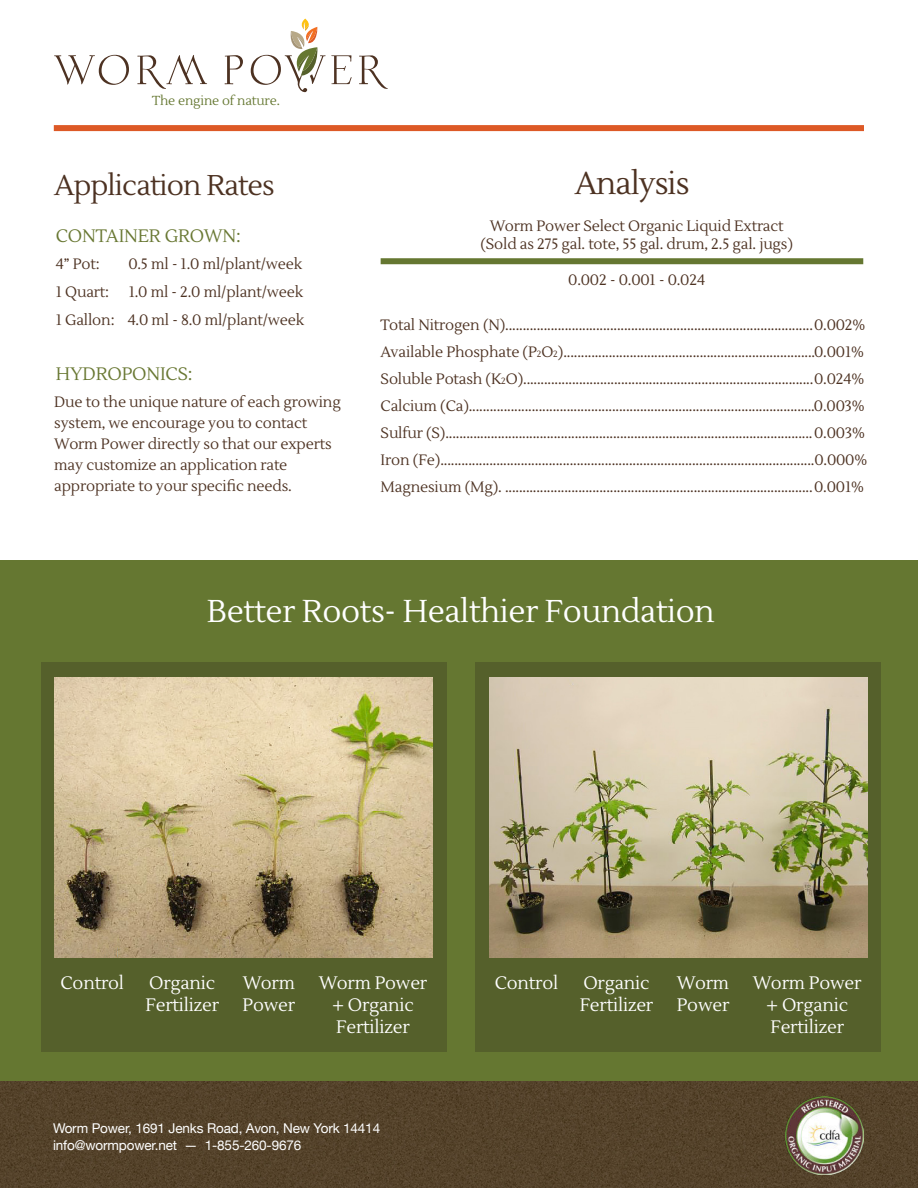
<style>
.page{position:relative;width:918px;height:1188px;background:#fff}
.page>*{position:absolute;margin:0;border:0;box-sizing:border-box;transform-origin:0 0}
.t1{font:31.5px "Lustria";letter-spacing:-.01em;color:#fff}
.t2{font:31.5px "Lustria";letter-spacing:-.03em;color:#4d3222}
.t3{font:28.5px "Lustria";letter-spacing:-.03em;color:#4d3222}
.t4{font:18px/21.6px "Lustria";letter-spacing:-.01em;color:#fff}
.t5{font:18px "Lustria";letter-spacing:-.01em;color:#697833}
.t6{font:15px/27px "Lustria";letter-spacing:-.01em;color:#4d3222}
.t7{font:13.5px/16.2px "Helvetica Neue";letter-spacing:-.01em;color:#fff}
.t8{font:13.05px "Lustria";letter-spacing:-.01em;color:#657731}
.s1{font-size:9px}
</style>
<div class="page">
<div style="left:54px;top:125px;width:810px;height:6px;background:#dd5926"></div>
<svg style="left:54px;top:55px;width:75px;height:30px"></svg>
<svg style="left:137px;top:55px;width:70px;height:34px"></svg>
<svg style="left:359px;top:55px;width:29px;height:34px"></svg>
<svg style="left:225px;top:55px;width:18px;height:29px"></svg>
<svg style="left:251px;top:19px;width:101px;height:73px"></svg>
<div style="left:0;top:561px;width:918px;height:539px;background:#657731"></div>
<img style="left:0;top:1081px;width:918px;height:107px">
<img style="left:785px;top:1096px;width:78px;height:78px">
<div style="left:381px;top:258px;width:482px;height:6px;background:#657731"></div>
<div style="left:41px;top:662px;width:406px;height:389px;background:#55602b"></div>
<img style="left:55px;top:677px;width:378px;height:281px">
<div style="left:475px;top:662px;width:406px;height:389px;background:#55602b"></div>
<img style="left:489px;top:677px;width:378px;height:281px">
<p class="t8" style="left:152px;top:94px;width:129px">The engine of nature.</p>
<h2 class="t3" style="left:54px;top:168px;width:222px">Application Rates</h2>
<p class="t5" style="left:56px;top:224px;width:187px">CONTAINER GROWN:</p>
<p class="t6" style="left:56px;top:251px;width:45px">4” Pot:</p>
<p class="t6" style="left:128px;top:251px;width:175px">0.5 ml - 1.0 ml/plant/week</p>
<p class="t6" style="left:56px;top:279px;width:55px">1 Quart:</p>
<p class="t6" style="left:56px;top:279px;width:250px;line-height:27.8px;text-align:right">1.0 ml - 2.0 ml/plant/week<br>1 Gallon: 4.0 ml - 8.0 ml/plant/week</p>
<p class="t5" style="left:56px;top:362px;width:138px">HYDROPONICS:</p>
<p class="t6" style="left:54px;top:393px;width:288px;line-height:21px">Due to the unique nature of each growing system, we encourage you to contact Worm Power directly so that our experts may customize an application rate appropriate to your specific needs.</p>
<h1 class="t2" style="left:575px;top:168px;width:117px">Analysis</h1>
<p class="t6" style="left:480px;top:217px;width:314px;line-height:18px;text-align:center">Worm Power Select Organic Liquid Extract (Sold as 275 gal. tote, 55 gal. drum, 2.5 gal. jugs)</p>
<p class="t6" style="left:568px;top:268px;width:138px">0.002 - 0.001 - 0.024</p>
<p class="t6" style="left:381px;top:313px;width:488px">Total Nitrogen (N)........................................................................................0.002% Available Phosphate (P<span class="s1">2</span>O<span class="s1">2</span>)........................................................................0.001% Soluble Potash (K<span class="s1">2</span>O)...................................................................................0.024% Calcium (Ca)...................................................................................................0.003% Sulfur (S).........................................................................................................0.003% Iron (Fe)...........................................................................................................0.000% Magnesium (Mg). ........................................................................................0.001%</p>
<h1 class="t1" style="left:207px;top:592px;width:509px">Better Roots- Healthier Foundation</h1>
<p class="t4" style="left:61px;top:974px;width:65px">Control</p>
<p class="t4" style="left:146px;top:974px;width:75px">Organic<br>Fertilizer</p>
<p class="t4" style="left:243px;top:974px;width:54px">Worm<br>Power</p>
<p class="t4" style="left:319px;top:974px;width:110px;text-align:center">Worm Power + Organic<br>Fertilizer</p>
<p class="t4" style="left:495px;top:974px;width:65px">Control</p>
<p class="t4" style="left:580px;top:974px;width:75px">Organic<br>Fertilizer</p>
<p class="t4" style="left:677px;top:974px;width:54px">Worm<br>Power</p>
<p class="t4" style="left:753px;top:974px;width:110px;text-align:center">Worm Power + Organic<br>Fertilizer</p>
<p class="t7" style="left:53px;top:1122px;width:329px">Worm Power, 1691 Jenks Road, Avon, New York 14414 info@wormpower.net — 1-855-260-9676</p>
</div>
